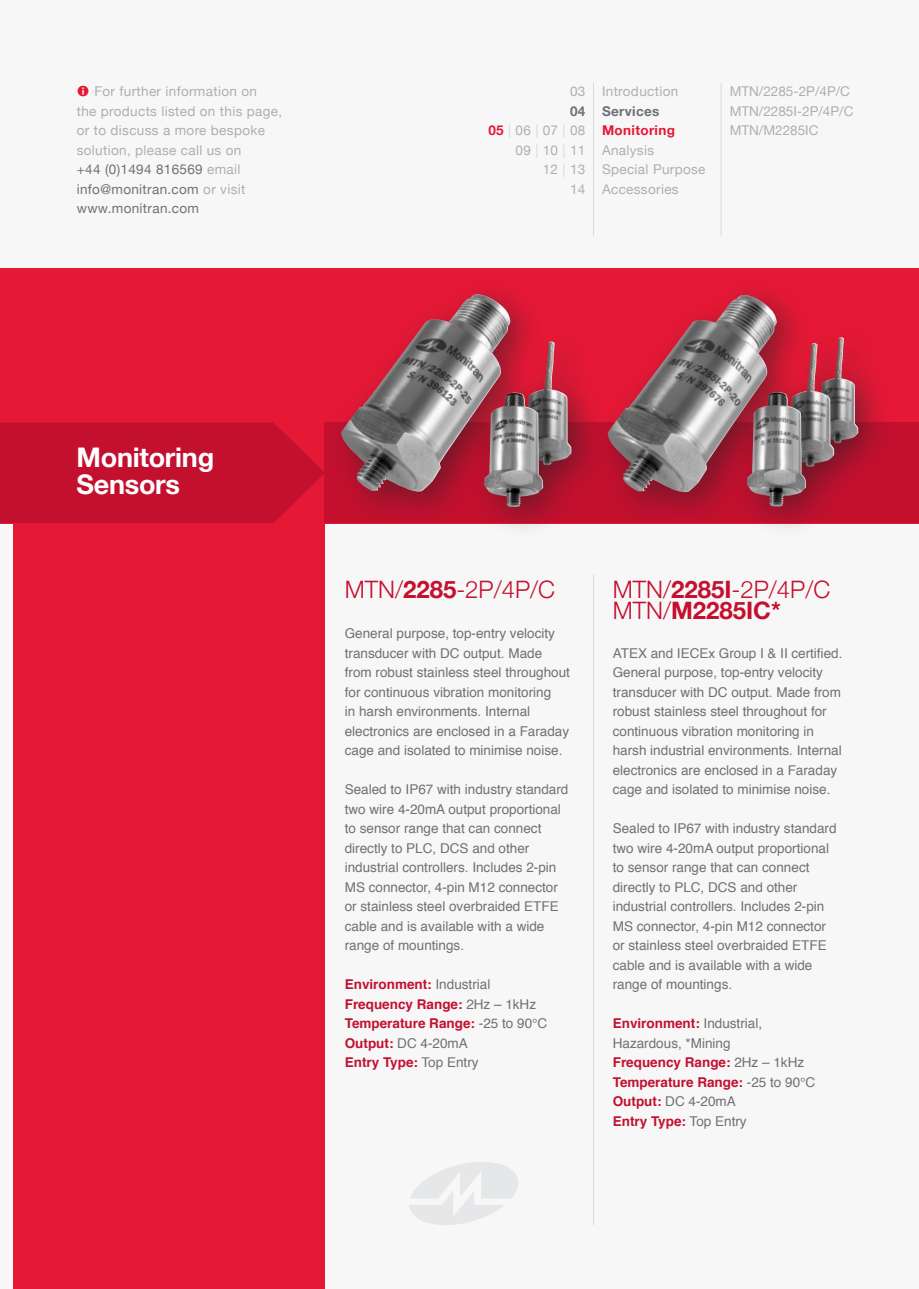
<style>
.page{position:relative;width:919px;height:1289px;background:#fff}
.page>*{position:absolute;margin:0;border:0;box-sizing:border-box;transform-origin:0 0}
.t1{font:700 27px "Helvetica Neue";letter-spacing:-.01em;color:#fff}
.t2{font:300 24px "Helvetica Neue";color:#c3102f}
.t3{font:700 24px "Helvetica Neue";color:#c3102f}
.t4{font:13.5px/19.5px "Helvetica";color:#717074}
.t5{font:13.5px/19.5px "Helvetica Neue";letter-spacing:.025em;color:#aeafb3}
.t6{font:700 13.5px "Helvetica";color:#c3102f}
.t7{font:13.5px/19.5px "Helvetica Neue";color:#aeafb3}
.t8{font:700 13.5px "Helvetica Neue";letter-spacing:.025em;color:#717074}
.t9{font:700 13.5px "Helvetica Neue";letter-spacing:.025em;color:#e51836}
.s1{font-family:"Modern Pictograms";font-size:16.5px;color:#e51836}
.s2{color:#717074}
.s3{font-weight:700;color:#e51836}
.s4{color:#d8d9db}
.s5{font-weight:700}
.s6{font-weight:400;color:#717074}
.s7{font-weight:700;color:#c3102f}
.s8{font-weight:300}
</style>
<div class="page">
<div style="left:0;top:0;width:918px;height:1288px;background:#f7f7f8"></div>
<div style="left:0;top:268px;width:918px;height:255px;background:#e51836"></div>
<div style="left:13px;top:415px;width:312px;height:873px;background:#e51836"></div>
<svg style="left:409px;top:1162px;width:109px;height:63px"></svg>
<hr style="left:593px;top:83px;width:1px;height:153px;background:#d8d9db">
<hr style="left:720px;top:83px;width:1px;height:153px;background:#d8d9db">
<svg style="left:0;top:422px;width:324px;height:101px;background:#c5102f"></svg>
<div style="left:325px;top:422px;width:593px;height:101px;background:#c3102f"></div>
<div style="left:505px;top:325px;width:102px;height:175px;background:#231f20;opacity:.5"></div>
<img style="left:546px;top:341px;width:25px;height:33px">
<div style="left:467px;top:374px;width:111px;height:169px;background:#231f20;opacity:.5"></div>
<hr style="left:593px;top:574px;width:1px;height:650px;background:#d8d9db">
<div style="left:799px;top:321px;width:94px;height:157px;background:#231f20;opacity:.5"></div>
<div style="left:768px;top:326px;width:101px;height:176px;background:#231f20;opacity:.5"></div>
<img style="left:812px;top:343px;width:22px;height:31px">
<div style="left:729px;top:374px;width:112px;height:168px;background:#231f20;opacity:.5"></div>
<div style="left:590px;top:277px;width:222px;height:251px;background:#231f20;opacity:.5"></div>
<img style="left:607px;top:295px;width:170px;height:197px">
<div style="left:324px;top:276px;width:222px;height:251px;background:#231f20;opacity:.5"></div>
<img style="left:341px;top:294px;width:169px;height:198px">
<p class="t5" style="left:77px;top:81px;width:207px"><span class="s1">=</span> For further information on<br>the products listed on this page, or to discuss a more bespoke solution, please call us on<br><span class="s2">+44 (0)1494 816569</span> email <span class="s2">info@monitran.com</span> or visit <span class="s2">www.monitran.com</span></p>
<p class="t7" style="left:729px;top:81px;width:122px">MTN/2285-2P/4P/C</p>
<p class="t5" style="left:602px;top:81px;width:78px">Introduction</p>
<p class="t8" style="left:602px;top:99px;width:59px">Services</p>
<p class="t9" style="left:602px;top:118px;width:75px">Monitoring</p>
<p class="t5" style="left:602px;top:139px;width:54px">Analysis</p>
<p class="t5" style="left:602px;top:159px;width:105px">Special Purpose</p>
<p class="t5" style="left:602px;top:178px;width:78px">Accessories</p>
<p class="t5" style="left:570px;top:81px;width:17px">03</p>
<p class="t8" style="left:570px;top:99px;width:17px">04</p>
<p class="t5" style="left:488px;top:120px;width:98px"><span class="s3">05</span> <span class="s4">|</span> 06 <span class="s4">|</span> 07 <span class="s4">|</span> 08</p>
<p class="t5" style="left:515px;top:139px;width:71px">09 <span class="s4">|</span> 10 <span class="s4">|</span> 11</p>
<p class="t5" style="left:542px;top:159px;width:44px">12 <span class="s4">|</span> 13</p>
<p class="t5" style="left:570px;top:178px;width:17px">14</p>
<p class="t7" style="left:729px;top:100px;width:125px">MTN/2285I-2P/4P/C<br>MTN/M2285IC</p>
<p class="t1" style="left:77px;top:432px;width:139px">Monitoring</p>
<p class="t1" style="left:77px;top:459px;width:105px">Sensors</p>
<p class="t2" style="left:345px;top:569px;width:212px">MTN/<span class="s5">2285</span>-2P/4P/C</p>
<p class="t4" style="left:345px;top:624px;width:227px">General purpose, top-entry velocity transducer with DC output. Made from robust stainless steel throughout for continuous vibration monitoring<br>in harsh environments. Internal electronics are enclosed in a Faraday cage and isolated to minimise noise.</p>
<p class="t4" style="left:345px;top:780px;width:225px">Sealed to IP67 with industry standard two wire 4-20mA output proportional to sensor range that can connect directly to PLC, DCS and other industrial controllers. Includes 2-pin MS connector, 4-pin M12 connector or stainless steel overbraided ETFE cable and is available with a wide range of mountings.</p>
<p class="t6" style="left:345px;top:973px;width:147px">Environment: <span class="s6">Industrial</span></p>
<p class="t6" style="left:345px;top:993px;width:193px">Frequency Range: <span class="s6">2Hz – 1kHz</span></p>
<p class="t6" style="left:345px;top:1012px;width:204px">Temperature Range: <span class="s6">-25 to 90°C</span></p>
<p class="t4" style="left:345px;top:1033px;width:124px"><span class="s7">Output:</span> DC 4-20mA</p>
<p class="t6" style="left:345px;top:1051px;width:135px">Entry Type: <span class="s6">Top Entry</span></p>
<p class="t2" style="left:612px;top:569px;width:219px">MTN/<span class="s5">2285I</span>-2P/4P/C</p>
<p class="t3" style="left:612px;top:588px;width:169px"><span class="s8">MTN/</span>M2285IC*</p>
<p class="t4" style="left:612px;top:643px;width:231px">ATEX and IECEx Group I &amp; II certified.<br>General purpose, top-entry velocity transducer with DC output. Made from robust stainless steel throughout for continuous vibration monitoring in harsh industrial environments. Internal electronics are enclosed in a Faraday cage and isolated to minimise noise.</p>
<p class="t4" style="left:612px;top:819px;width:225px">Sealed to IP67 with industry standard two wire 4-20mA output proportional to sensor range that can connect directly to PLC, DCS and other industrial controllers. Includes 2-pin MS connector, 4-pin M12 connector or stainless steel overbraided ETFE cable and is available with a wide range of mountings.</p>
<p class="t4" style="left:612px;top:1014px;width:151px"><span class="s7">Environment:</span> Industrial,<br>Hazardous, *Mining</p>
<p class="t6" style="left:612px;top:1051px;width:193px">Frequency Range: <span class="s6">2Hz – 1kHz</span></p>
<p class="t6" style="left:612px;top:1071px;width:204px">Temperature Range: <span class="s6">-25 to 90°C</span></p>
<p class="t4" style="left:612px;top:1092px;width:124px"><span class="s7">Output:</span> DC 4-20mA</p>
<p class="t6" style="left:612px;top:1110px;width:135px">Entry Type: <span class="s6">Top Entry</span></p>
</div>
